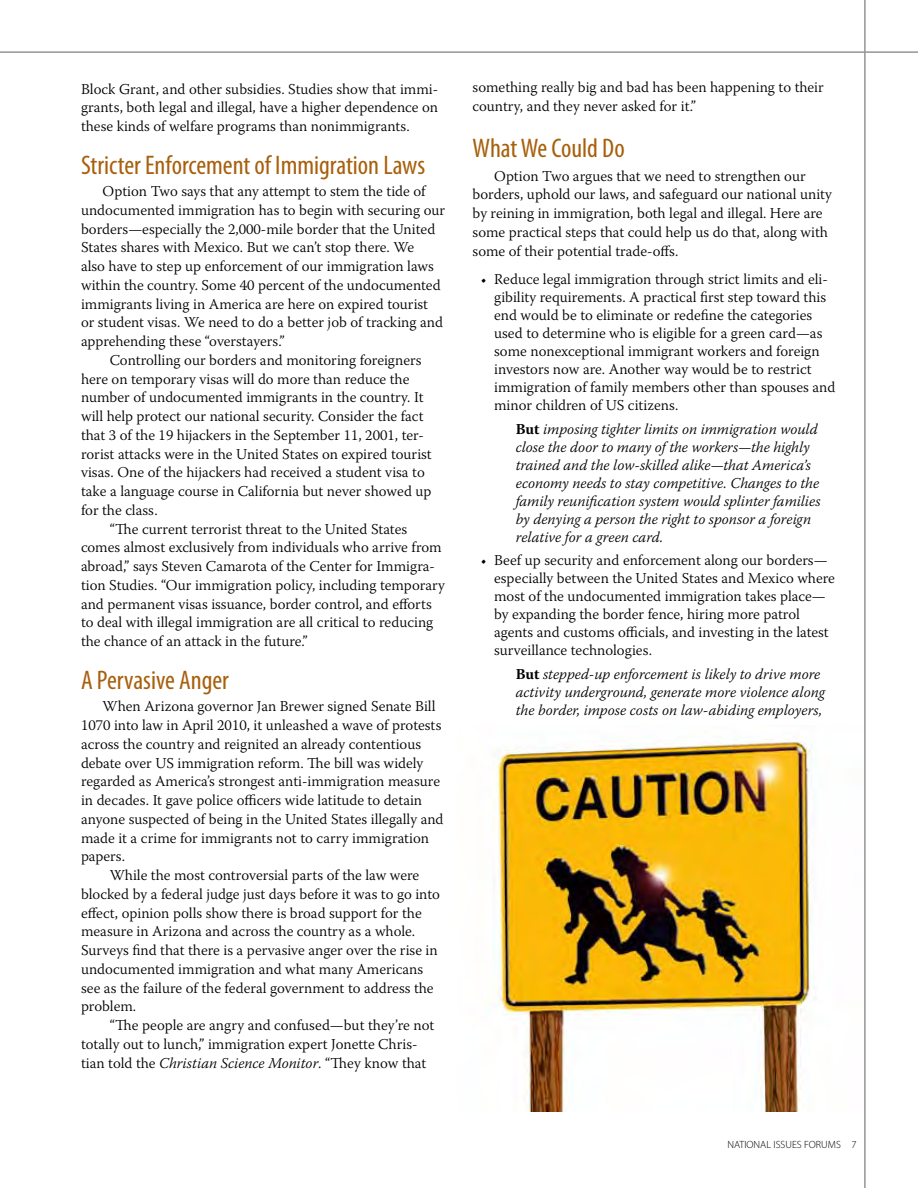
<style>
.page{position:relative;width:918px;height:1188px;background:#fff}
.page>*{position:absolute;margin:0;border:0;box-sizing:border-box;transform-origin:0 0}
.t1{font:condensed 27px "Myriad Pro";color:#a7600c}
.t2{font:300 15px/18px "Warnock Pro";color:#000}
.t3{font:italic 300 15px/18px "Warnock Pro";color:#000}
.t4{font:300 10.5px "Myriad Pro";color:#000}
.s1{font-style:italic}
.s2{font-weight:700;font-style:normal}
</style>
<div class="page">
<hr style="left:0;top:51px;width:918px;height:2px;background:#939598">
<hr style="left:864px;top:0;width:2px;height:1188px;background:#939598">
<img style="left:493px;top:737px;width:323px;height:374px">
<p class="t2" style="left:81px;top:79px;width:359px;line-height:18.8px;text-align:justify">Block Grant, and other subsidies. Studies show that immi&shy;grants, both legal and illegal, have a higher dependence on these kinds of welfare programs than nonimmigrants.</p>
<h1 class="t1" style="left:81px;top:151px;width:346px">Stricter Enforcement of Immigration Laws</h1>
<p class="t2" style="left:103px;top:182px;width:324px">Option Two says that any attempt to stem the tide of</p>
<p class="t2" style="left:81px;top:201px;width:366px">undocumented immigration has to begin with securing our</p>
<p class="t2" style="left:81px;top:220px;width:356px">borders—especially the 2,000-mile border that the United</p>
<p class="t2" style="left:81px;top:238px;width:335px">States shares with Mexico. But we can’t stop there. We</p>
<p class="t2" style="left:81px;top:257px;width:354px">also have to step up enforcement of our immigration laws</p>
<p class="t2" style="left:81px;top:276px;width:361px">within the country. Some 40 percent of the undocumented</p>
<p class="t2" style="left:81px;top:295px;width:349px">immigrants living in America are here on expired tourist</p>
<p class="t2" style="left:81px;top:313px;width:363px">or student visas. We need to do a better job of tracking and</p>
<p class="t2" style="left:81px;top:332px;width:205px">apprehending these “overstayers.”</p>
<p class="t2" style="left:110px;top:351px;width:313px">Controlling our borders and monitoring foreigners</p>
<p class="t2" style="left:81px;top:370px;width:330px">here on temporary visas will do more than reduce the</p>
<p class="t2" style="left:81px;top:388px;width:344px">number of undocumented immigrants in the country. It</p>
<p class="t2" style="left:81px;top:407px;width:344px">will help protect our national security. Consider the fact</p>
<p class="t2" style="left:81px;top:426px;width:344px">that 3 of the 19 hijackers in the September 11, 2001, ter-</p>
<p class="t2" style="left:81px;top:445px;width:352px">rorist attacks were in the United States on expired tourist</p>
<p class="t2" style="left:81px;top:463px;width:345px">visas. One of the hijackers had received a student visa to</p>
<p class="t2" style="left:81px;top:482px;width:352px">take a language course in California but never showed up</p>
<p class="t2" style="left:81px;top:501px;width:78px">for the class.</p>
<p class="t2" style="left:110px;top:520px;width:299px">“The current terrorist threat to the United States</p>
<p class="t2" style="left:81px;top:538px;width:362px">comes almost exclusively from individuals who arrive from</p>
<p class="t2" style="left:81px;top:557px;width:356px">abroad,” says Steven Camarota of the Center for Immigra-</p>
<p class="t2" style="left:81px;top:576px;width:366px">tion Studies. “Our immigration policy, including temporary</p>
<p class="t2" style="left:81px;top:595px;width:352px">and permanent visas issuance, border control, and efforts</p>
<p class="t2" style="left:81px;top:613px;width:354px">to deal with illegal immigration are all critical to reducing</p>
<p class="t2" style="left:81px;top:632px;width:228px">the chance of an attack in the future.”</p>
<h1 class="t1" style="left:81px;top:666px;width:150px">A Pervasive Anger</h1>
<p class="t2" style="left:103px;top:697px;width:334px">When Arizona governor Jan Brewer signed Senate Bill</p>
<p class="t2" style="left:81px;top:716px;width:362px">1070 into law in April 2010, it unleashed a wave of protests</p>
<p class="t2" style="left:81px;top:735px;width:342px">across the country and reignited an already contentious</p>
<p class="t2" style="left:81px;top:753px;width:344px">debate over US immigration reform. The bill was widely</p>
<p class="t2" style="left:81px;top:772px;width:361px">regarded as America’s strongest anti-immigration measure</p>
<p class="t2" style="left:81px;top:791px;width:343px">in decades. It gave police officers wide latitude to detain</p>
<p class="t2" style="left:81px;top:810px;width:364px">anyone suspected of being in the United States illegally and</p>
<p class="t2" style="left:81px;top:828px;width:350px">made it a crime for immigrants not to carry immigration</p>
<p class="t2" style="left:81px;top:847px;width:46px">papers.</p>
<p class="t2" style="left:110px;top:866px;width:311px">While the most controversial parts of the law were</p>
<p class="t2" style="left:81px;top:885px;width:360px">blocked by a federal judge just days before it was to go into</p>
<p class="t2" style="left:81px;top:903px;width:342px">effect, opinion polls show there is broad support for the</p>
<p class="t2" style="left:81px;top:922px;width:336px">measure in Arizona and across the country as a whole.</p>
<p class="t2" style="left:81px;top:941px;width:358px">Surveys find that there is a pervasive anger over the rise in</p>
<p class="t2" style="left:81px;top:960px;width:344px">undocumented immigration and what many Americans</p>
<p class="t2" style="left:81px;top:978px;width:354px">see as the failure of the federal government to address the</p>
<p class="t2" style="left:81px;top:997px;width:57px">problem.</p>
<p class="t2" style="left:110px;top:1016px;width:326px">“The people are angry and confused—but they’re not</p>
<p class="t2" style="left:81px;top:1035px;width:338px">totally out to lunch,” immigration expert Jonette Chris-</p>
<p class="t2" style="left:81px;top:1053px;width:347px">tian told the <span class="s1">Christian Science Monitor</span>. “They know that</p>
<p class="t2" style="left:473px;top:77px;width:353px;line-height:18.8px">something really big and bad has been happening to their country, and they never asked for it.”</p>
<h1 class="t1" style="left:473px;top:133px;width:154px">What We Could Do</h1>
<p class="t2" style="left:473px;top:166px;width:361px;line-height:18.8px;text-indent:22px">Option Two argues that we need to strengthen our borders, uphold our laws, and safeguard our national unity by reining in immigration, both legal and illegal. Here are some practical steps that could help us do that, along with some of their potential trade-offs.</p>
<p class="t2" style="left:494px;top:270px;width:343px;text-indent:-14px">• Reduce legal immigration through strict limits and eli&shy;gibility requirements. A practical first step toward this end would be to eliminate or redefine the categories used to determine who is eligible for a green card—as some nonexceptional immigrant workers and foreign investors now are. Another way would be to restrict immigration of family members other than spouses and minor children of US citizens.</p>
<p class="t3" style="left:516px;top:420px;width:306px"><span class="s2">But</span> imposing tighter limits on immigration would close the door to many of the workers—the highly trained and the low-skilled alike—that America’s economy needs to stay competitive. Changes to the family reunification system would splinter families by denying a person the right to sponsor a foreign relative for a green card.</p>
<p class="t2" style="left:494px;top:551px;width:342px;text-indent:-14px">• Beef up security and enforcement along our borders— especially between the United States and Mexico where most of the undocumented immigration takes place— by expanding the border fence, hiring more patrol agents and customs officials, and investing in the latest surveillance technologies.</p>
<p class="t3" style="left:516px;top:664px;width:311px"><span class="s2">But</span> stepped-up enforcement is likely to drive more activity underground, generate more violence along the border, impose costs on law-abiding employers,</p>
<p class="t4" style="left:727px;top:1138px;width:131px">NATIONAL ISSUES FORUMS 7</p>
</div>
